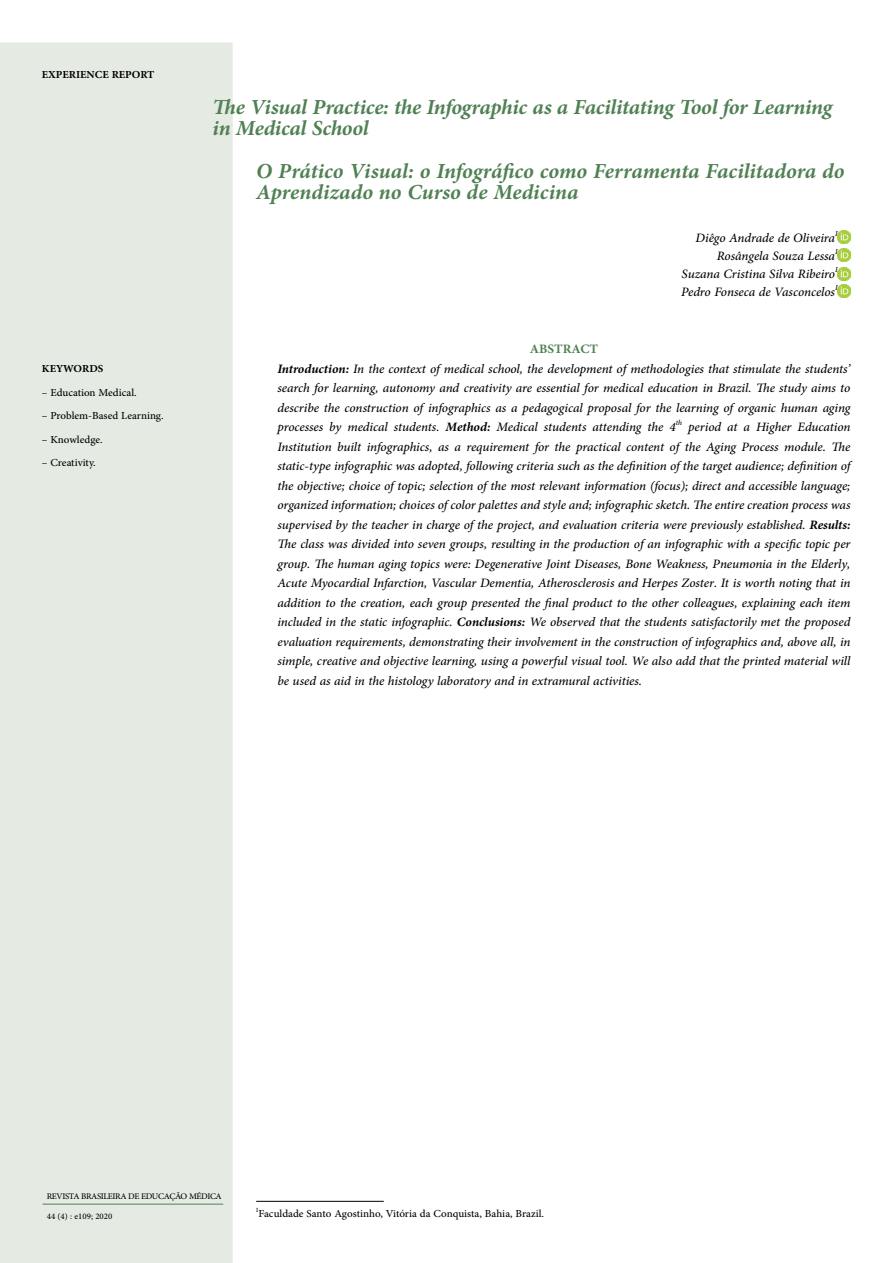
<style>
.page{position:relative;width:893px;height:1263px;background:#fff}
.page>*{position:absolute;margin:0;border:0;box-sizing:border-box;transform-origin:0 0}
.t1{font:italic 700 30px "Adobe Arabic";letter-spacing:-.005em;color:#508153}
.t2{font:italic 18px/19.5px "Adobe Arabic";letter-spacing:-.005em;color:#000;text-align:right}
.t3{font:15px "Adobe Arabic";color:#000}
.t4{font:700 15px "Adobe Arabic";color:#000}
.t5{font:12px "Adobe Arabic";letter-spacing:-.03em;color:#000}
.t6{font:12px "Adobe Arabic";color:#000}
.s1{font-weight:700;font-style:normal;color:#508153}
.s2{font-weight:700}
</style>
<div class="page">
<svg style="left:838px;top:230px;width:12px;height:13px"></svg>
<svg style="left:838px;top:249px;width:12px;height:12px"></svg>
<svg style="left:838px;top:268px;width:12px;height:30px"></svg>
<hr style="left:256px;top:1201px;width:128px;height:1px;background:#000">
<div style="left:0;top:43px;width:233px;height:1220px;background:#e5ebe3"></div>
<hr style="left:43px;top:1204px;width:180px;height:1px;background:#508153">
<p class="t4" style="left:42px;top:64px;width:114px">EXPERIENCE REPORT</p>
<p class="t4" style="left:42px;top:358px;width:63px">KEYWORDS</p>
<p class="t3" style="left:42px;top:382px;width:96px">– Education Medical.</p>
<p class="t3" style="left:42px;top:405px;width:123px">– Problem-Based Learning.</p>
<p class="t3" style="left:42px;top:429px;width:62px">– Knowledge.</p>
<p class="t3" style="left:42px;top:452px;width:55px">– Creativity.</p>
<h1 class="t1" style="left:213px;top:86px;width:621px">The Visual Practice: the Infographic as a Facilitating Tool for Learning</h1>
<h1 class="t1" style="left:213px;top:107px;width:158px">in Medical School</h1>
<h1 class="t1" style="left:256px;top:150px;width:590px">O Prático Visual: o Infográfico como Ferramenta Facilitadora do</h1>
<h1 class="t1" style="left:256px;top:171px;width:324px">Aprendizado no Curso de Medicina</h1>
<p class="t2" style="left:681px;top:227px;width:158px;line-height:18px">Diêgo Andrade de Oliveira<sup>I<br></sup>Rosângela Souza Lessa<sup>I<br></sup>Suzana Cristina Silva Ribeiro<sup>I<br></sup>Pedro Fonseca de Vasconcelos<sup>I</sup></p>
<p class="t2" style="left:277px;top:337px;width:575px;text-align:left;text-indent:252px"><span class="s1">ABSTRACT<br></span><span class="s2">Introduction:</span> In the context of medical school, the development of methodologies that stimulate the students’ search for learning, autonomy and creativity are essential for medical education in Brazil. The study aims to describe the construction of infographics as a pedagogical proposal for the learning of organic human aging processes by medical students. <span class="s2">Method:</span> Medical students attending the 4<sup>th</sup> period at a Higher Education Institution built infographics, as a requirement for the practical content of the Aging Process module. The static-type infographic was adopted, following criteria such as the definition of the target audience; definition of the objective; choice of topic; selection of the most relevant information (focus); direct and accessible language; organized information; choices of color palettes and style and; infographic sketch. The entire creation process was supervised by the teacher in charge of the project, and evaluation criteria were previously established. <span class="s2">Results:<br></span>The class was divided into seven groups, resulting in the production of an infographic with a specific topic per group. The human aging topics were: Degenerative Joint Diseases, Bone Weakness, Pneumonia in the Elderly, Acute Myocardial Infarction, Vascular Dementia, Atherosclerosis and Herpes Zoster. It is worth noting that in addition to the creation, each group presented the final product to the other colleagues, explaining each item included in the static infographic. <span class="s2">Conclusions:</span> We observed that the students satisfactorily met the proposed evaluation requirements, demonstrating their involvement in the construction of infographics and, above all, in simple, creative and objective learning, using a powerful visual tool. We also add that the printed material will be used as aid in the histology laboratory and in extramural activities.</p>
<p class="t5" style="left:47px;top:1188px;width:177px">REVISTA BRASILEIRA DE EDUCAÇÃO MÉDICA</p>
<p class="t6" style="left:47px;top:1208px;width:67px">44 (4) : e109; 2020</p>
<p class="t3" style="left:256px;top:1203px;width:289px"><sup>I</sup>Faculdade Santo Agostinho, Vitória da Conquista, Bahia, Brazil.</p>
</div>
